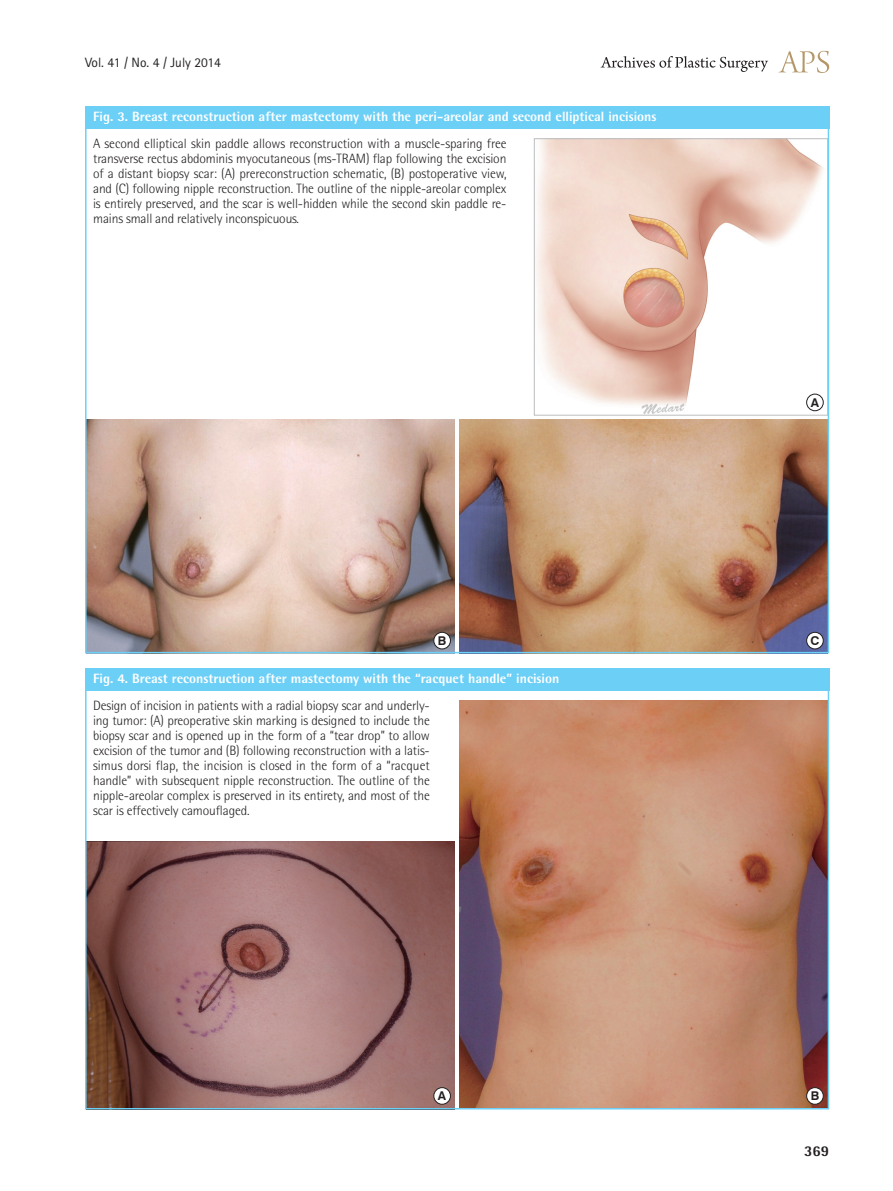
<style>
.page{position:relative;width:893px;height:1191px;background:#fff}
.page>*{position:absolute;margin:0;border:0;box-sizing:border-box;transform-origin:0 0}
.t1{font:800 15px "Rotis Semi Sans Std";color:#231f20}
.그림설명{font:300 13.5px/15px "Rotis Semi Sans Std";letter-spacing:-.01em;color:#231f20;text-align:justify}
.표그림제목{font:800 13.5px "Rotis Semi Sans Std";color:#fff}
.t2{font:13.5px "Rotis Sans Serif Std";color:#231f20}
.t3{font:700 12.15px "Swiss 721 BT";color:#231f20}
</style>
<div class="page">
<svg style="left:779px;top:51px;width:50px;height:22px"></svg>
<svg style="left:601px;top:56px;width:167px;height:16px"></svg>
<div style="left:85px;top:106px;width:744px;height:23px;background:#6bcff6"></div>
<img style="left:536px;top:140px;width:288px;height:273px">
<div style="left:534px;top:138px;width:294px;height:277px;border:1px solid #bcbdc0"></div>
<img style="left:459px;top:419px;width:367px;height:231px">
<img style="left:88px;top:419px;width:367px;height:231px">
<div style="left:807px;top:394px;width:16px;height:17px;background:#fff;border-radius:50%"></div>
<div style="left:806px;top:394px;width:17px;height:17px;border:1px solid #231f20;border-radius:50%"></div>
<div style="left:434px;top:632px;width:16px;height:17px;background:#fff;border-radius:50%"></div>
<div style="left:434px;top:632px;width:17px;height:17px;border:1px solid #231f20;border-radius:50%"></div>
<div style="left:807px;top:632px;width:16px;height:17px;background:#fff;border-radius:50%"></div>
<div style="left:806px;top:632px;width:17px;height:17px;border:1px solid #231f20;border-radius:50%"></div>
<div style="left:85px;top:668px;width:744px;height:22px;background:#6bcff6"></div>
<img style="left:459px;top:700px;width:367px;height:406px">
<img style="left:88px;top:841px;width:367px;height:265px">
<div style="left:434px;top:1087px;width:16px;height:17px;background:#fff;border-radius:50%"></div>
<div style="left:434px;top:1087px;width:17px;height:17px;border:1px solid #231f20;border-radius:50%"></div>
<div style="left:807px;top:1087px;width:16px;height:17px;background:#fff;border-radius:50%"></div>
<div style="left:806px;top:1087px;width:17px;height:17px;border:1px solid #231f20;border-radius:50%"></div>
<div style="left:85px;top:668px;width:744px;height:441px;border:2px solid #6bcff6"></div>
<p class="t2" style="left:85px;top:54px;width:137px">Vol. 41 / No. 4 / July 2014</p>
<p class="표그림제목" style="left:93px;top:108px;width:565px">Fig. 3. Breast reconstruction after mastectomy with the peri-areolar and second elliptical incisions</p>
<p class="그림설명" style="left:93px;top:136px;width:415px">A second elliptical skin paddle allows reconstruction with a muscle-sparing free transverse rectus abdominis myocutaneous (ms-TRAM) flap following the excision of a distant biopsy scar: (A) prereconstruction schematic, (B) postoperative view, and (C) following nipple reconstruction. The outline of the nipple-areolar complex is entirely preserved, and the scar is well-hidden while the second skin paddle re&shy;mains small and relatively inconspicuous.</p>
<p class="t3" style="left:811px;top:395px;width:10px">A</p>
<p class="t3" style="left:438px;top:633px;width:10px">B</p>
<p class="t3" style="left:810px;top:633px;width:10px">C</p>
<p class="표그림제목" style="left:93px;top:670px;width:468px">Fig. 4. Breast reconstruction after mastectomy with the “racquet handle” incision</p>
<p class="그림설명" style="left:93px;top:698px;width:338px">Design of incision in patients with a radial biopsy scar and underly&shy;ing tumor: (A) preoperative skin marking is designed to include the biopsy scar and is opened up in the form of a “tear drop” to allow excision of the tumor and (B) following reconstruction with a latis&shy;simus dorsi flap, the incision is closed in the form of a “racquet handle” with subsequent nipple reconstruction. The outline of the nipple-areolar complex is preserved in its entirety, and most of the scar is effectively camouflaged.</p>
<p class="t3" style="left:438px;top:1088px;width:10px">A</p>
<p class="t3" style="left:811px;top:1088px;width:10px">B</p>
<p class="t1" style="left:804px;top:1141px;width:27px">369</p>
</div>
